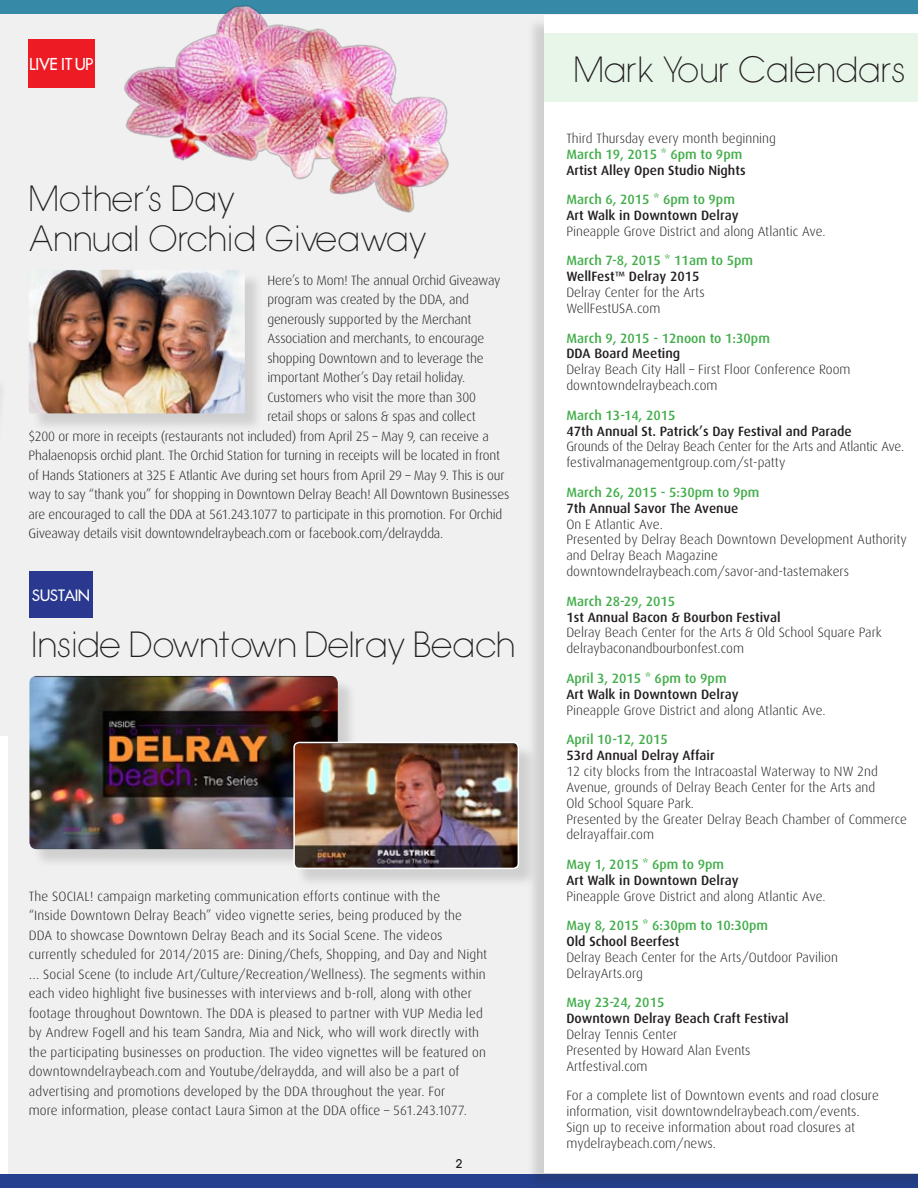
<style>
.page{position:relative;width:918px;height:1188px;background:#fff}
.page>*{position:absolute;margin:0;border:0;box-sizing:border-box;transform-origin:0 0}
.t1{font:33px/39.6px "Avant Garde X Light";color:#231f20}
.t2{font:19.2px "LTC Twentieth Century Pro";letter-spacing:-.04em;color:#fff}
.t3{font:18.45px "LTC Twentieth Century Pro";letter-spacing:-.04em;color:#fff}
.t4{font:300 13.5px/15.9px "Dax";color:#231f20}
.t5{font:500 13.5px "Dax";color:#231f20}
.t6{font:500 13.5px "Dax";color:#41ad49}
.t7{font:300 13.5px/15.9px "Dax";letter-spacing:-.02em;color:#231f20}
.t8{font:500 12px "Avant Garde";color:#231f20}
</style>
<div class="page">
<div style="left:0;top:9px;width:918px;height:1179px;background:#f0f0f0"></div>
<div style="left:0;top:736px;width:7px;height:444px;background:#fff"></div>
<div style="left:0;top:0;width:918px;height:14px;background:#368aa8"></div>
<div style="left:0;top:1174px;width:918px;height:14px;background:#25408f"></div>
<div style="left:29px;top:571px;width:64px;height:46px;background:#2a3890"></div>
<div style="left:28px;top:39px;width:67px;height:48px;background:#ed1c24"></div>
<div style="left:32px;top:678px;width:324px;height:190px;background:#231f20;opacity:.15"></div>
<img style="left:29px;top:676px;width:309px;height:173px">
<div style="left:296px;top:744px;width:242px;height:144px;background:#231f20;opacity:.15"></div>
<img style="left:294px;top:742px;width:222px;height:124px">
<div style="left:293px;top:742px;width:226px;height:127px;border:2px solid #fff;border-radius:5px"></div>
<div style="left:526px;top:17px;width:392px;height:1171px;background:#231f20;opacity:.15"></div>
<div style="left:545px;top:15px;width:373px;height:1157px;background:#fff"></div>
<div style="left:544px;top:33px;width:374px;height:69px;background:#e8f5e9"></div>
<div style="left:31px;top:272px;width:233px;height:160px;background:#231f20;opacity:.15"></div>
<img style="left:29px;top:270px;width:216px;height:143px">
<img style="left:124px;top:5px;width:325px;height:208px">
<h2 class="t2" style="left:29px;top:53px;width:66px">LIVE ITUP</h2>
<h1 class="t1" style="left:29px;top:180px;width:399px">Mother’s Day<br>Annual Orchid Giveaway</h1>
<p class="t4" style="left:267px;top:272px;width:235px">Here’s to Mom! The annual Orchid Giveaway</p>
<p class="t4" style="left:267px;top:292px;width:203px">program was created by the DDA, and</p>
<p class="t4" style="left:267px;top:311px;width:206px">generously supported by the Merchant</p>
<p class="t4" style="left:267px;top:331px;width:219px">Association and merchants, to encourage</p>
<p class="t4" style="left:267px;top:350px;width:218px">shopping Downtown and to leverage the</p>
<p class="t4" style="left:267px;top:370px;width:200px">important Mother’s Day retail holiday.</p>
<p class="t4" style="left:267px;top:389px;width:210px">Customers who visit the more than 300</p>
<p class="t4" style="left:267px;top:409px;width:210px">retail shops or salons &amp; spas and collect</p>
<p class="t4" style="left:28px;top:428px;width:462px">$200 or more in receipts (restaurants not included) from April 25 – May 9, can receive a</p>
<p class="t4" style="left:28px;top:448px;width:473px">Phalaenopsis orchid plant. The Orchid Station for turning in receipts will be located in front</p>
<p class="t4" style="left:28px;top:467px;width:478px">of Hands Stationers at 325 E Atlantic Ave during set hours from April 29 – May 9. This is our</p>
<p class="t4" style="left:28px;top:487px;width:482px">way to say “thank you” for shopping in Downtown Delray Beach! All Downtown Businesses</p>
<p class="t4" style="left:28px;top:506px;width:475px">are encouraged to call the DDA at 561.243.1077 to participate in this promotion. For Orchid</p>
<p class="t4" style="left:28px;top:526px;width:416px">Giveaway details visit downtowndelraybeach.com or facebook.com/delraydda.</p>
<h3 class="t3" style="left:32px;top:585px;width:60px">SUSTAIN</h3>
<h1 class="t1" style="left:31px;top:625px;width:485px">Inside Downtown Delray Beach</h1>
<p class="t4" style="left:29px;top:887px;width:460px;line-height:19.5px">The SOCIAL! campaign marketing communication efforts continue with the<br>“Inside Downtown Delray Beach” video vignette series, being produced by the DDA to showcase Downtown Delray Beach and its Social Scene. The videos currently scheduled for 2014/2015 are: Dining/Chefs, Shopping, and Day and Night … Social Scene (to include Art/Culture/Recreation/Wellness). The segments within each video highlight five businesses with interviews and b-roll, along with other footage throughout Downtown. The DDA is pleased to partner with VUP Media led by Andrew Fogell and his team Sandra, Mia and Nick, who will work directly with the participating businesses on production. The video vignettes will be featured on downtowndelraybeach.com and Youtube/delraydda, and will also be a part of advertising and promotions developed by the DDA throughout the year. For<br>more information, please contact Laura Simon at the DDA office – 561.243.1077.</p>
<p class="t8" style="left:456px;top:1156px;width:8px">2</p>
<h1 class="t1" style="left:574px;top:51px;width:333px">Mark Your Calendars</h1>
<p class="t4" style="left:566px;top:131px;width:211px">Third Thursday every month beginning</p>
<p class="t6" style="left:566px;top:147px;width:177px">March 19, 2015 * 6pm to 9pm</p>
<p class="t5" style="left:566px;top:163px;width:181px">Artist Alley Open Studio Nights</p>
<p class="t6" style="left:566px;top:192px;width:170px">March 6, 2015 * 6pm to 9pm</p>
<p class="t5" style="left:566px;top:208px;width:174px">Art Walk in Downtown Delray</p>
<p class="t4" style="left:566px;top:224px;width:261px">Pineapple Grove District and along Atlantic Ave.</p>
<p class="t6" style="left:566px;top:253px;width:188px">March 7-8, 2015 * 11am to 5pm</p>
<p class="t5" style="left:566px;top:269px;width:135px">WellFest™ Delray 2015</p>
<p class="t4" style="left:566px;top:285px;width:140px">Delray Center for the Arts<br>WellFestUSA.com</p>
<p class="t6" style="left:566px;top:330px;width:205px">March 9, 2015 - 12noon to 1:30pm</p>
<p class="t5" style="left:566px;top:346px;width:115px">DDA Board Meeting</p>
<p class="t4" style="left:566px;top:362px;width:286px">Delray Beach City Hall – First Floor Conference Room downtowndelraybeach.com</p>
<p class="t6" style="left:566px;top:407px;width:111px">March 13-14, 2015</p>
<p class="t5" style="left:566px;top:423px;width:287px">47th Annual St. Patrick’s Day Festival and Parade</p>
<p class="t7" style="left:566px;top:439px;width:339px">Grounds of the Delray Beach Center for the Arts and Atlantic Ave. festivalmanagementgroup.com/st-patty</p>
<p class="t6" style="left:566px;top:485px;width:194px">March 26, 2015 - 5:30pm to 9pm</p>
<p class="t5" style="left:566px;top:500px;width:173px">7th Annual Savor The Avenue</p>
<p class="t4" style="left:566px;top:516px;width:342px">On E Atlantic Ave.<br>Presented by Delray Beach Downtown Development Authority and Delray Beach Magazine downtowndelraybeach.com/savor-and-tastemakers</p>
<p class="t6" style="left:566px;top:593px;width:110px">March 28-29, 2015</p>
<p class="t5" style="left:566px;top:609px;width:216px">1st Annual Bacon &amp; Bourbon Festival</p>
<p class="t4" style="left:566px;top:625px;width:317px">Delray Beach Center for the Arts &amp; Old School Square Park delraybaconandbourbonfest.com</p>
<p class="t6" style="left:566px;top:671px;width:162px">April 3, 2015 * 6pm to 9pm</p>
<p class="t5" style="left:566px;top:686px;width:174px">Art Walk in Downtown Delray</p>
<p class="t4" style="left:566px;top:702px;width:261px">Pineapple Grove District and along Atlantic Ave.</p>
<p class="t6" style="left:566px;top:732px;width:103px">April 10-12, 2015</p>
<p class="t5" style="left:566px;top:748px;width:150px">53rd Annual Delray Affair</p>
<p class="t4" style="left:566px;top:763px;width:342px">12 city blocks from the Intracoastal Waterway to NW 2nd Avenue, grounds of Delray Beach Center for the Arts and<br>Old School Square Park.<br>Presented by the Greater Delray Beach Chamber of Commerce delrayaffair.com</p>
<p class="t6" style="left:566px;top:857px;width:159px">May 1, 2015 * 6pm to 9pm</p>
<p class="t5" style="left:566px;top:873px;width:174px">Art Walk in Downtown Delray</p>
<p class="t4" style="left:566px;top:888px;width:261px">Pineapple Grove District and along Atlantic Ave.</p>
<p class="t6" style="left:566px;top:918px;width:203px">May 8, 2015 * 6:30pm to 10:30pm</p>
<p class="t5" style="left:566px;top:934px;width:115px">Old School Beerfest</p>
<p class="t4" style="left:566px;top:949px;width:273px">Delray Beach Center for the Arts/Outdoor Pavilion<br>DelrayArts.org</p>
<p class="t6" style="left:566px;top:995px;width:100px">May 23-24, 2015</p>
<p class="t5" style="left:566px;top:1011px;width:224px">Downtown Delray Beach Craft Festival</p>
<p class="t4" style="left:566px;top:1026px;width:186px">Delray Tennis Center<br>Presented by Howard Alan Events<br>Artfestival.com</p>
<p class="t4" style="left:566px;top:1088px;width:314px">For a complete list of Downtown events and road closure information, visit downtowndelraybeach.com/events.<br>Sign up to receive information about road closures at mydelraybeach.com/news.</p>
</div>
